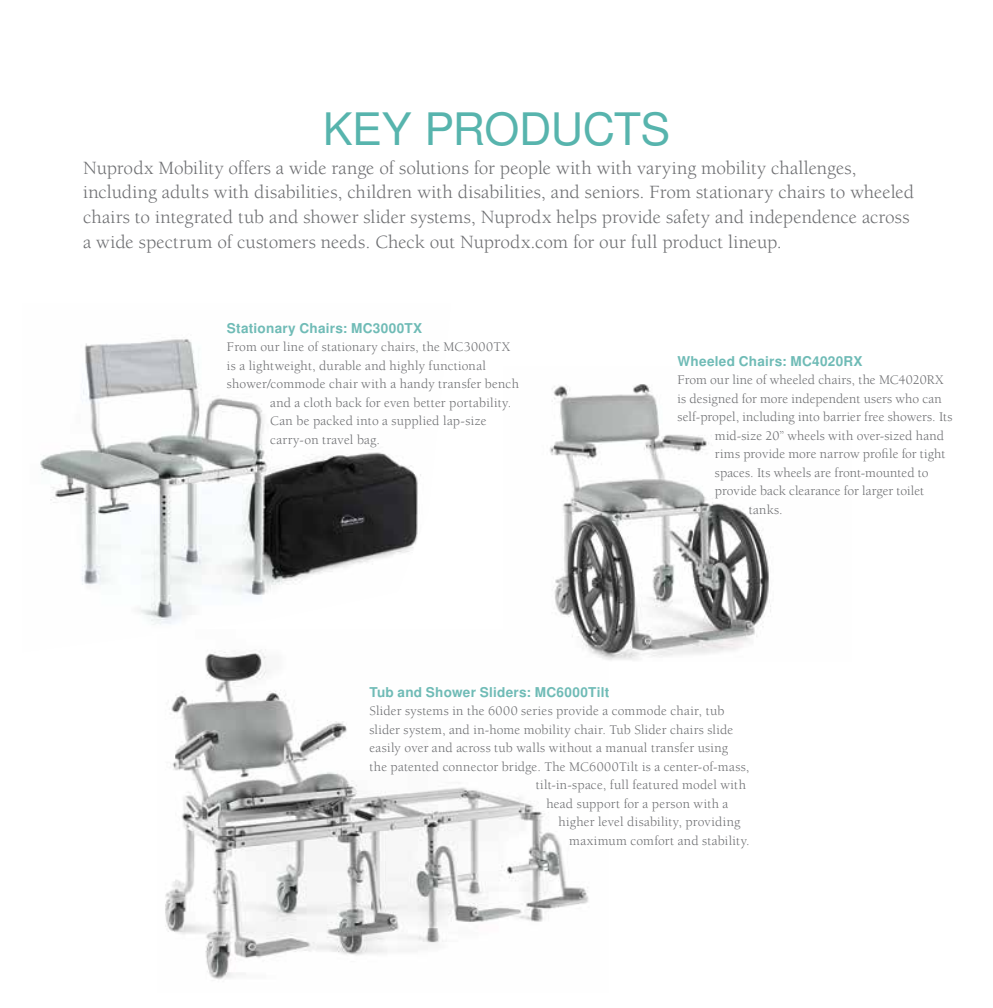
<style>
.page{position:relative;width:993px;height:1008px;background:#fff}
.page>*{position:absolute;margin:0;border:0;box-sizing:border-box;transform-origin:0 0}
.t1{font:44.8px "Nimbus San L";letter-spacing:-.015em;color:#57b4ad}
.t2{font:19.25px/24.5px "Berkeley Std";color:#6d6e71}
.t3{font:13.65px "Berkeley Std";letter-spacing:.01em;color:#6d6e71}
.t4{font:700 13.65px "Nimbus San L";letter-spacing:.02em;color:#6fbbb6}
</style>
<div class="page">
<img style="left:165px;top:652px;width:424px;height:328px">
<img style="left:40px;top:339px;width:381px;height:313px">
<img style="left:503px;top:384px;width:268px;height:278px">
<h1 class="t1" style="left:322px;top:97px;width:349px">KEY PRODUCTS</h1>
<p class="t2" style="left:83px;top:156px;width:832px">Nuprodx Mobility offers a wide range of solutions for people with with varying mobility challenges, including adults with disabilities, children with disabilities, and seniors. From stationary chairs to wheeled chairs to integrated tub and shower slider systems, Nuprodx helps provide safety and independence across a wide spectrum of customers needs. Check out Nuprodx.com for our full product lineup.</p>
<p class="t4" style="left:227px;top:318px;width:197px">Stationary Chairs: MC3000TX</p>
<p class="t3" style="left:227px;top:340px;width:284px">From our line of stationary chairs, the MC3000TX</p>
<p class="t3" style="left:227px;top:358px;width:260px">is a lightweight, durable and highly functional</p>
<p class="t3" style="left:227px;top:377px;width:293px">shower/commode chair with a handy transfer bench</p>
<p class="t3" style="left:270px;top:395px;width:242px">and a cloth back for even better portability.</p>
<p class="t3" style="left:270px;top:414px;width:218px">Can be packed into a supplied lap-size</p>
<p class="t3" style="left:270px;top:432px;width:111px">carry-on travel bag.</p>
<p class="t4" style="left:677px;top:351px;width:187px">Wheeled Chairs: MC4020RX</p>
<p class="t3" style="left:677px;top:373px;width:267px">From our line of wheeled chairs, the MC4020RX</p>
<p class="t3" style="left:677px;top:391px;width:266px">is designed for more independent users who can</p>
<p class="t3" style="left:677px;top:410px;width:276px">self-propel, including into barrier free showers. Its</p>
<p class="t3" style="left:714px;top:428px;width:230px">mid-size 20” wheels with over-sized hand</p>
<p class="t3" style="left:714px;top:447px;width:232px">rims provide more narrow profile for tight</p>
<p class="t3" style="left:714px;top:465px;width:215px">spaces. Its wheels are front-mounted to</p>
<p class="t3" style="left:714px;top:484px;width:211px">provide back clearance for larger toilet</p>
<p class="t3" style="left:748px;top:502px;width:35px">tanks.</p>
<p class="t4" style="left:369px;top:682px;width:241px">Tub and Shower Sliders: MC6000Tilt</p>
<p class="t3" style="left:369px;top:704px;width:356px">Slider systems in the 6000 series provide a commode chair, tub</p>
<p class="t3" style="left:369px;top:722px;width:365px">slider system, and in-home mobility chair. Tub Slider chairs slide</p>
<p class="t3" style="left:369px;top:741px;width:360px">easily over and across tub walls without a manual transfer using</p>
<p class="t3" style="left:369px;top:759px;width:381px">the patented connector bridge. The MC6000Tilt is a center-of-mass,</p>
<p class="t3" style="left:535px;top:778px;width:212px">tilt-in-space, full featured model with</p>
<p class="t3" style="left:546px;top:796px;width:183px">head support for a person with a</p>
<p class="t3" style="left:558px;top:815px;width:183px">higher level disability, providing</p>
<p class="t3" style="left:569px;top:833px;width:182px">maximum comfort and stability.</p>
</div>
